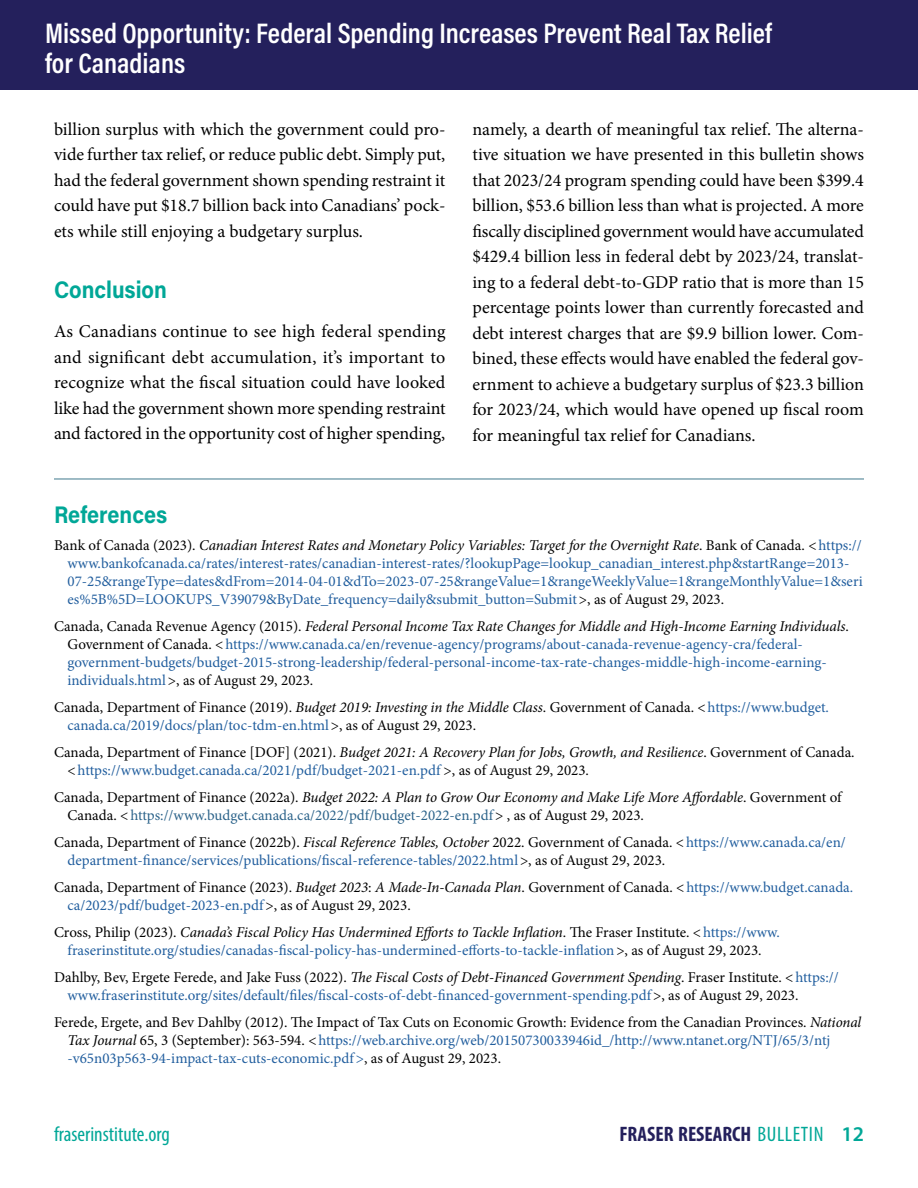
<style>
.page{position:relative;width:918px;height:1188px;background:#fff}
.page>*{position:absolute;margin:0;border:0;box-sizing:border-box;transform-origin:0 0}
.t1{font:600 28.5px/30px "Acumin Pro Cond";color:#fff}
.t2{font:700 24px "Acumin Pro";color:#00a797;scale:.9 1}
.t3{font:700 condensed 21px "Myriad Pro";color:#24205c}
.t4{font:condensed 21px "Myriad Pro";color:#00a797}
.textleft{font:18px/25.5px "Minion Pro";letter-spacing:-.005em;color:#000;text-align:justify}
.references{font:15px/18px "Minion Pro";color:#215e9e}
.references-2{font:15px/18px "Minion Pro";color:#000}
.s1{color:#000}
.s2{font-style:italic;color:#000}
.s3{font-style:italic}
.s4{color:#215e9e}
.s5{color:#2c638a}
.s6{font-weight:400;color:#00a797}
.s7{font-weight:600;font-stretch:normal;color:#00a797}
</style>
<div class="page">
<div style="left:0;top:0;width:918px;height:90px;background:#24205c"></div>
<hr style="left:54px;top:479px;width:810px;height:1px;background:#3e798c">
<h1 class="t1" style="left:45px;top:18px;width:729px">Missed Opportunity: Federal Spending Increases Prevent Real Tax Relief for Canadians</h1>
<p class="textleft" style="left:54px;top:116px;width:393px">billion surplus with which the government could pro&shy;vide further tax relief, or reduce public debt. Simply put, had the federal government shown spending restraint it could have put $18.7 billion back into Canadians’ pock&shy;ets while still enjoying a budgetary surplus.</p>
<h1 class="t2" style="left:54px;top:273px;width:127px">Conclusion</h1>
<p class="textleft" style="left:54px;top:319px;width:393px">As Canadians continue to see high federal spending and significant debt accumulation, it’s important to recognize what the fiscal situation could have looked like had the government shown more spending restraint and factored in the opportunity cost of higher spending,</p>
<p class="textleft" style="left:472px;top:116px;width:393px">namely, a dearth of meaningful tax relief. The alterna&shy;tive situation we have presented in this bulletin shows that 2023/24 program spending could have been $399.4 billion, $53.6 billion less than what is projected. A more fiscally disciplined government would have accumulated $429.4 billion less in federal debt by 2023/24, translat&shy;ing to a federal debt-to-GDP ratio that is more than 15 percentage points lower than currently forecasted and debt interest charges that are $9.9 billion lower. Com&shy;bined, these effects would have enabled the federal gov&shy;ernment to achieve a budgetary surplus of $23.3 billion for 2023/24, which would have opened up fiscal room for meaningful tax relief for Canadians.</p>
<h1 class="t2" style="left:54px;top:498px;width:128px">References</h1>
<p class="references" style="left:68px;top:537px;width:797px;text-indent:-14px"><span class="s1">Bank of Canada (2023).</span> <span class="s2">Canadian Interest Rates and Monetary Policy Variables: Target for the Overnight Rate</span><span class="s1">. Bank of Canada. &lt;</span>https:// www.bankofcanada.ca/rates/interest-rates/canadian-interest-rates/?lookupPage=lookup_canadian_interest.php&amp;startRange=2013- 07-25&amp;rangeType=dates&amp;dFrom=2014-04-01&amp;dTo=2023-07-25&amp;rangeValue=1&amp;rangeWeeklyValue=1&amp;rangeMonthlyValue=1&amp;seri es%5B%5D=LOOKUPS_V39079&amp;ByDate_frequency=daily&amp;submit_button=Submit<span class="s1">&gt;, as of August 29, 2023.</span></p>
<p class="references" style="left:68px;top:618px;width:783px;text-indent:-14px"><span class="s1">Canada, Canada Revenue Agency (2015).</span> <span class="s2">Federal Personal Income Tax Rate Changes for Middle and High-Income Earning Individuals</span><span class="s1">.<br>Government of Canada. &lt;</span>https://www.canada.ca/en/revenue-agency/programs/about-canada-revenue-agency-cra/federal&shy;government-budgets/budget-2015-strong-leadership/federal-personal-income-tax-rate-changes-middle-high-income-earning&shy;individuals.html<span class="s1">&gt;, as of August 29, 2023.</span></p>
<p class="references-2" style="left:68px;top:699px;width:763px;text-indent:-14px">Canada, Department of Finance (2019). <span class="s3">Budget 2019: Investing in the Middle Class</span>. Government of Canada. &lt;<span class="s4">https://www.budget. canada.ca/2019/docs/plan/toc-tdm-en.html</span>&gt;, as of August 29, 2023.</p>
<p class="references-2" style="left:68px;top:744px;width:789px;text-indent:-14px">Canada, Department of Finance [DOF] (2021). <span class="s3">Budget 2021: A Recovery Plan for Jobs, Growth, and Resilience</span>. Government of Canada. &lt;<span class="s4">https://www.budget.canada.ca/2021/pdf/budget-2021-en.pdf</span> &gt;, as of August 29, 2023.</p>
<p class="references-2" style="left:68px;top:789px;width:776px;text-indent:-14px">Canada, Department of Finance (2022a). <span class="s3">Budget 2022: A Plan to Grow Our Economy and Make Life More Affordable</span>. Government of<br>Canada. &lt;<span class="s5">https://www.budget.canada.ca/2022/pdf/budget-2022-en.pdf</span>&gt; , as of August 29, 2023.</p>
<p class="references" style="left:68px;top:834px;width:780px;text-indent:-14px"><span class="s1">Canada, Department of Finance (2022b).</span> <span class="s2">Fiscal Reference Tables, October</span> <span class="s1">2022. Government of Canada. &lt;</span>https://www.canada.ca/en/ department-finance/services/publications/fiscal-reference-tables/2022.html<span class="s1">&gt;, as of August 29, 2023.</span></p>
<p class="references-2" style="left:68px;top:879px;width:787px;text-indent:-14px">Canada, Department of Finance (2023). <span class="s3">Budget 2023</span>: <span class="s3">A Made-In-Canada Plan</span>. Government of Canada. &lt;<span class="s4">https://www.budget.canada. ca/2023/pdf/budget-2023-en.pdf</span>&gt;, as of August 29, 2023.</p>
<p class="references" style="left:54px;top:924px;width:727px;text-align:center"><span class="s1">Cross, Philip (2023).</span> <span class="s2">Canada’s Fiscal Policy Has Undermined Efforts to Tackle Inflation</span><span class="s1">. The Fraser Institute. &lt;</span>https://www. fraserinstitute.org/studies/canadas-fiscal-policy-has-undermined-efforts-to-tackle-inflation<span class="s1">&gt;, as of August 29, 2023.</span></p>
<p class="references" style="left:68px;top:969px;width:773px;text-indent:-14px"><span class="s1">Dahlby, Bev, Ergete Ferede, and Jake Fuss (2022).</span> <span class="s2">The Fiscal Costs of Debt-Financed Government Spending</span><span class="s1">. Fraser Institute. &lt;</span>https:// www.fraserinstitute.org/sites/default/files/fiscal-costs-of-debt-financed-government-spending.pdf<span class="s1">&gt;, as of August 29, 2023.</span></p>
<p class="references-2" style="left:68px;top:1014px;width:795px;text-indent:-14px">Ferede, Ergete, and Bev Dahlby (2012). The Impact of Tax Cuts on Economic Growth: Evidence from the Canadian Provinces. <span class="s3">National<br>Tax Journal</span> 65, 3 (September): 563-594. &lt;<span class="s4">https://web.archive.org/web/20150730033946id_/http://www.ntanet.org/NTJ/65/3/ntj -v65n03p563-94-impact-tax-cuts-economic.pdf&gt;</span>, as of August 29, 2023.</p>
<h3 class="t4" style="left:54px;top:1121px;width:117px">fraserinstitute.org</h3>
<h3 class="t3" style="left:619px;top:1121px;width:246px">FRASER RESEARCH <span class="s6">BULLETIN</span> <span class="s7">12</span></h3>
</div>
